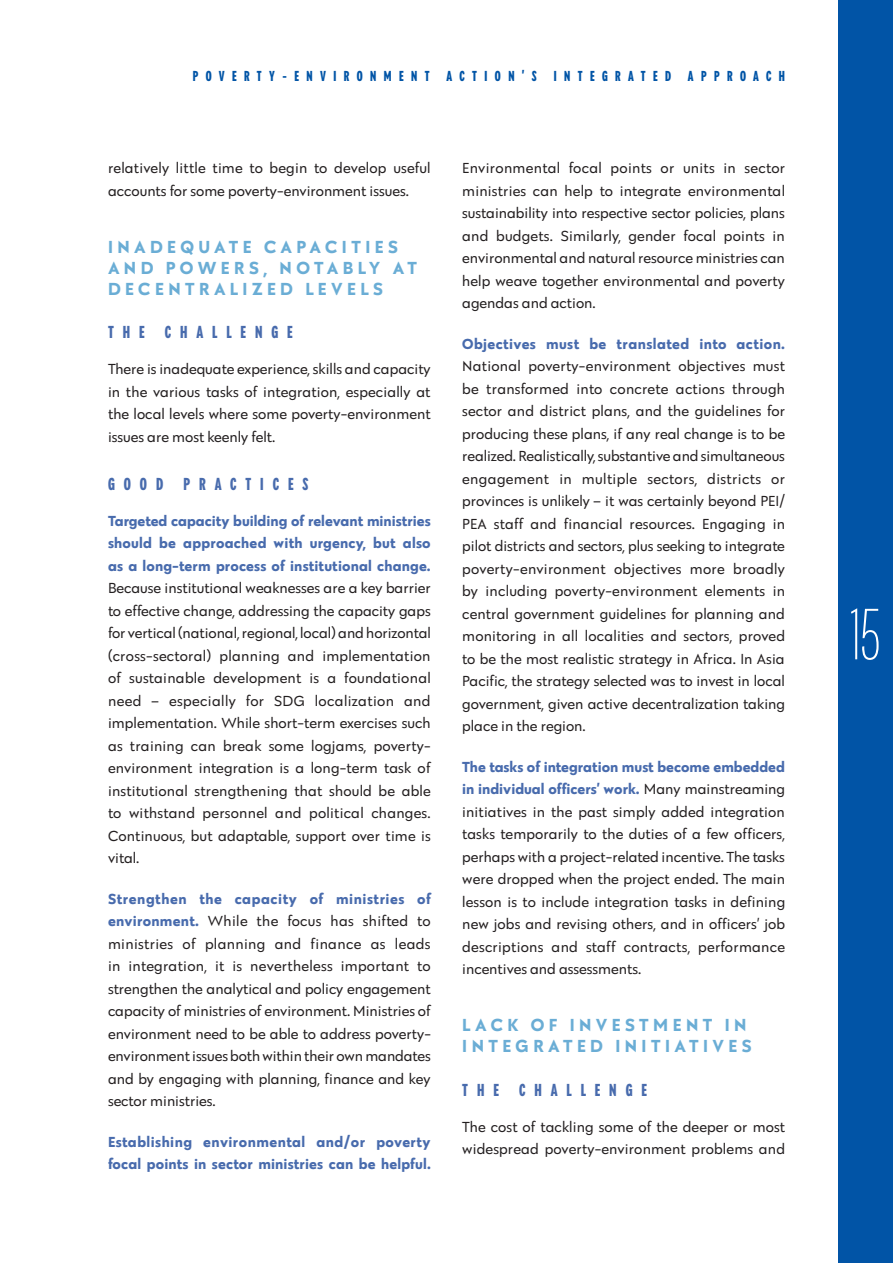
<style>
.page{position:relative;width:893px;height:1263px;background:#fff}
.page>*{position:absolute;margin:0;border:0;box-sizing:border-box;transform-origin:0 0}
.t1{font:100 condensed 75px "Galatea";color:#fff}
.t2{font:700 18px/21px "Galatea";letter-spacing:.25em;color:#6aadd5}
.t3{font:700 condensed 18px "Galatea";letter-spacing:.5em;color:#486bad}
.t4{font:15px/22.5px "Galatea";letter-spacing:.005em;color:#231f20;text-align:justify}
.t5{font:700 15px/22.5px "Galatea";letter-spacing:.01em;color:#486bad;text-align:justify}
.t6{font:700 condensed 15px "Galatea";color:#0154a6}
.s1{font-weight:700;color:#486bad}
</style>
<div class="page">
<div style="left:838px;top:0;width:55px;height:1263px;background:#0154a6"></div>
<p class="t6" style="left:193px;top:66px;width:26px">P OVERTY</p>
<p class="t6" style="left:283px;top:66px;width:38px">-ENVIRONMENT</p>
<p class="t6" style="left:447px;top:66px;width:25px">A CTION</p>
<p class="t6" style="left:522px;top:66px;width:53px">’S INTE</p>
<p class="t6" style="left:602px;top:66px;width:25px">G RATE</p>
<p class="t6" style="left:665px;top:66px;width:49px">D A PPROAC</p>
<p class="t6" style="left:779px;top:66px;width:8px">H</p>
<p class="t4" style="left:108px;top:156px;width:324px">relatively little time to begin to develop useful accounts for some poverty-environment issues.</p>
<p class="t2" style="left:108px;top:236px;width:310px">INADEQUATE CAPACITIES<br>AND POWERS, NOTABLY AT<br>DECENTRALIZED LEVELS</p>
<p class="t3" style="left:108px;top:320px;width:186px">THE CHALLENGE</p>
<p class="t4" style="left:108px;top:357px;width:324px">There is inadequate experience, skills and capacity in the various tasks of integration, especially at the local levels where some poverty-environment issues are most keenly felt.</p>
<p class="t3" style="left:108px;top:472px;width:202px">GOOD PRACTICES</p>
<p class="t5" style="left:108px;top:509px;width:324px">Targeted capacity building of relevant ministries should be approached with urgency, but also as a long-term process of institutional change.</p>
<p class="t4" style="left:108px;top:576px;width:324px">Because institutional weaknesses are a key barrier to effective change, addressing the capacity gaps for vertical (national, regional, local) and horizontal (cross-sectoral) planning and implementation of sustainable development is a foundational need – especially for SDG localization and implementation. While short-term exercises such as training can break some logjams, poverty&shy;environment integration is a long-term task of institutional strengthening that should be able to withstand personnel and political changes.<br>Continuous, but adaptable, support over time is vital.</p>
<p class="t4" style="left:108px;top:887px;width:324px"><span class="s1">Strengthen the capacity of ministries of environment.</span> While the focus has shifted to ministries of planning and finance as leads in integration, it is nevertheless important to strengthen the analytical and policy engagement capacity of ministries of environment. Ministries of environment need to be able to address poverty&shy;environment issues both within their own mandates and by engaging with planning, finance and key sector ministries.</p>
<p class="t5" style="left:108px;top:1130px;width:324px">Establishing environmental and/or poverty focal points in sector ministries can be helpful.</p>
<p class="t4" style="left:462px;top:156px;width:324px">Environmental focal points or units in sector ministries can help to integrate environmental sustainability into respective sector policies, plans and budgets. Similarly, gender focal points in environmental and natural resource ministries can help weave together environmental and poverty agendas and action.</p>
<p class="t5" style="left:462px;top:332px;width:324px">Objectives must be translated into action.</p>
<p class="t4" style="left:462px;top:354px;width:324px">National poverty-environment objectives must be transformed into concrete actions through sector and district plans, and the guidelines for producing these plans, if any real change is to be realized. Realistically, substantive and simultaneous engagement in multiple sectors, districts or provinces is unlikely – it was certainly beyond PEI/ PEA staff and financial resources. Engaging in pilot districts and sectors, plus seeking to integrate poverty-environment objectives more broadly by including poverty-environment elements in central government guidelines for planning and monitoring in all localities and sectors, proved to be the most realistic strategy in Africa. In Asia Pacific, the strategy selected was to invest in local government, given active decentralization taking place in the region.</p>
<p class="t4" style="left:462px;top:755px;width:324px"><span class="s1">The tasks of integration must become embedded in individual officers’ work.</span> Many mainstreaming initiatives in the past simply added integration tasks temporarily to the duties of a few officers, perhaps with a project-related incentive. The tasks were dropped when the project ended. The main lesson is to include integration tasks in defining new jobs and revising others, and in officers’ job descriptions and staff contracts, performance incentives and assessments.</p>
<p class="t2" style="left:462px;top:1014px;width:291px">LACK OF INVESTMENT IN<br>INTEGRATED INITIATIVES</p>
<p class="t3" style="left:462px;top:1078px;width:186px">THE CHALLENGE</p>
<p class="t4" style="left:462px;top:1115px;width:324px">The cost of tackling some of the deeper or most widespread poverty-environment problems and</p>
<h1 class="t1" style="left:851px;top:586px;width:32px">15</h1>
</div>
